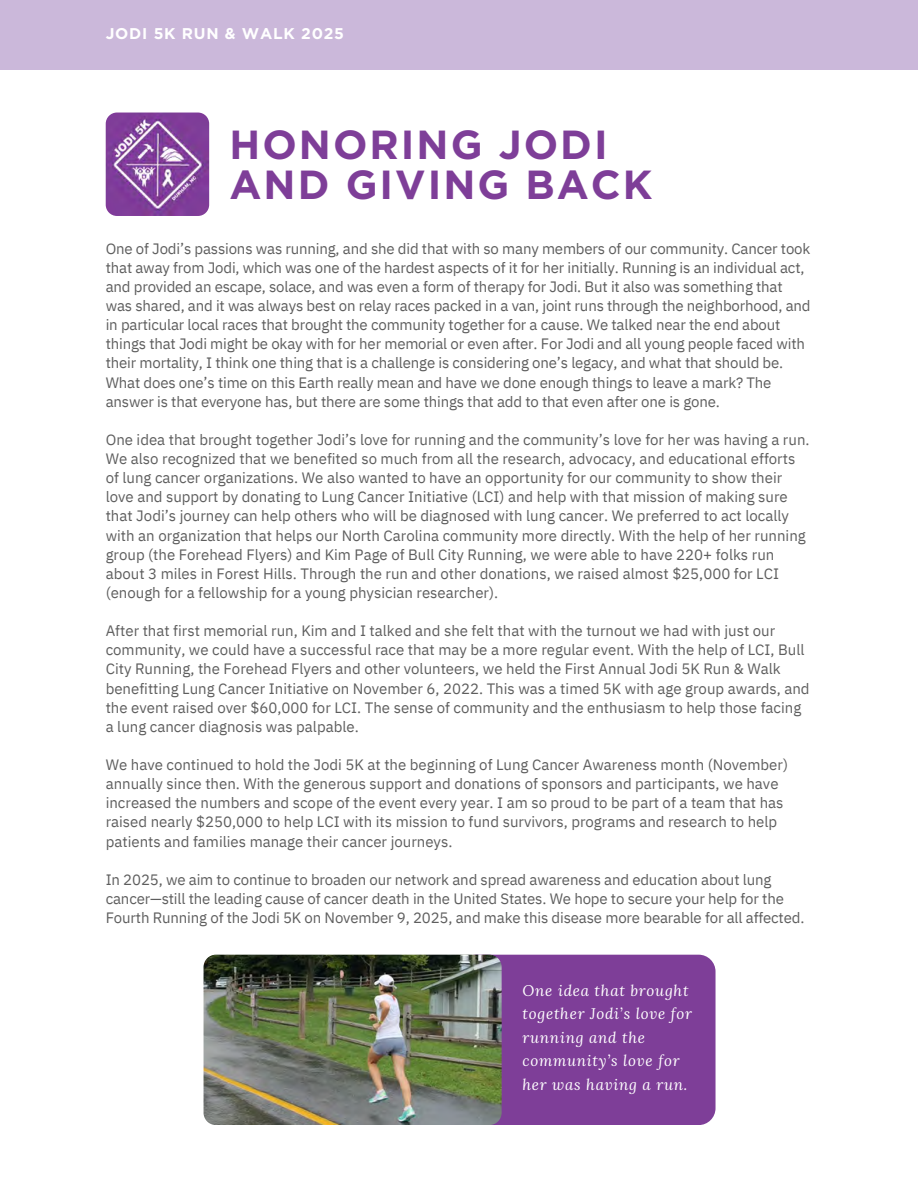
<style>
.page{position:relative;width:918px;height:1188px;background:#fff}
.page>*{position:absolute;margin:0;border:0;box-sizing:border-box;transform-origin:0 0}
.t1{font:700 40.65px/40.5px "Gotham";letter-spacing:.05em;color:#7e3e98}
.t2{font:700 15.6px "Gotham";letter-spacing:.05em;color:#fff}
.t3{font:italic 15.15px/23.5px "Lora";letter-spacing:.05em;color:#fff}
.t4{font:15px/19.2px "IBM Plex Sans";color:#5e5e5e}
</style>
<div class="page">
<div style="left:0;top:0;width:918px;height:70px;background:#cbb8da"></div>
<img style="left:106px;top:113px;width:103px;height:103px;border-radius:11px">
<div style="left:459px;top:955px;width:256px;height:170px;background:#7e3e98;border-radius:17px"></div>
<img style="left:204px;top:955px;width:298px;height:170px;border-radius:12px">
<p class="t2" style="left:106px;top:24px;width:240px">JODI 5K RUN &amp; WALK 2025</p>
<p class="t1" style="left:230px;top:124px;width:425px">HONORING JODI<br>AND GIVING BACK</p>
<p class="t4" style="left:106px;top:238px;width:706px">One of Jodi’s passions was running, and she did that with so many members of our community. Cancer took that away from Jodi, which was one of the hardest aspects of it for her initially. Running is an individual act, and provided an escape, solace, and was even a form of therapy for Jodi. But it also was something that was shared, and it was always best on relay races packed in a van, joint runs through the neighborhood, and in particular local races that brought the community together for a cause. We talked near the end about things that Jodi might be okay with for her memorial or even after. For Jodi and all young people faced with their mortality, I think one thing that is a challenge is considering one’s legacy, and what that should be.<br>What does one’s time on this Earth really mean and have we done enough things to leave a mark? The answer is that everyone has, but there are some things that add to that even after one is gone.</p>
<h2 class="t4" style="left:106px;top:430px;width:705px">One idea that brought together Jodi’s love for running and the community’s love for her was having a run.<br>We also recognized that we benefited so much from all the research, advocacy, and educational efforts of lung cancer organizations. We also wanted to have an opportunity for our community to show their love and support by donating to Lung Cancer Initiative (LCI) and help with that mission of making sure that Jodi’s journey can help others who will be diagnosed with lung cancer. We preferred to act locally with an organization that helps our North Carolina community more directly. With the help of her running group (the Forehead Flyers) and Kim Page of Bull City Running, we were able to have 220+ folks run about 3 miles in Forest Hills. Through the run and other donations, we raised almost $25,000 for LCI (enough for a fellowship for a young physician researcher).</h2>
<p class="t4" style="left:106px;top:621px;width:705px">After that first memorial run, Kim and I talked and she felt that with the turnout we had with just our community, we could have a successful race that may be a more regular event. With the help of LCI, Bull City Running, the Forehead Flyers and other volunteers, we held the First Annual Jodi 5K Run &amp; Walk benefitting Lung Cancer Initiative on November 6, 2022. This was a timed 5K with age group awards, and the event raised over $60,000 for LCI. The sense of community and the enthusiasm to help those facing a lung cancer diagnosis was palpable.</p>
<h1 class="t4" style="left:106px;top:755px;width:684px">We have continued to hold the Jodi 5K at the beginning of Lung Cancer Awareness month (November) annually since then. With the generous support and donations of sponsors and participants, we have increased the numbers and scope of the event every year. I am so proud to be part of a team that has raised nearly $250,000 to help LCI with its mission to fund survivors, programs and research to help patients and families manage their cancer journeys.</h1>
<p class="t4" style="left:106px;top:870px;width:700px">In 2025, we aim to continue to broaden our network and spread awareness and education about lung cancer—still the leading cause of cancer death in the United States. We hope to secure your help for the<br>Fourth Running of the Jodi 5K on November 9, 2025, and make this disease more bearable for all affected.</p>
<p class="t3" style="left:522px;top:978px;width:171px">One idea that brought together Jodi’s love for running and the community’s love for her was having a run.</p>
</div>
